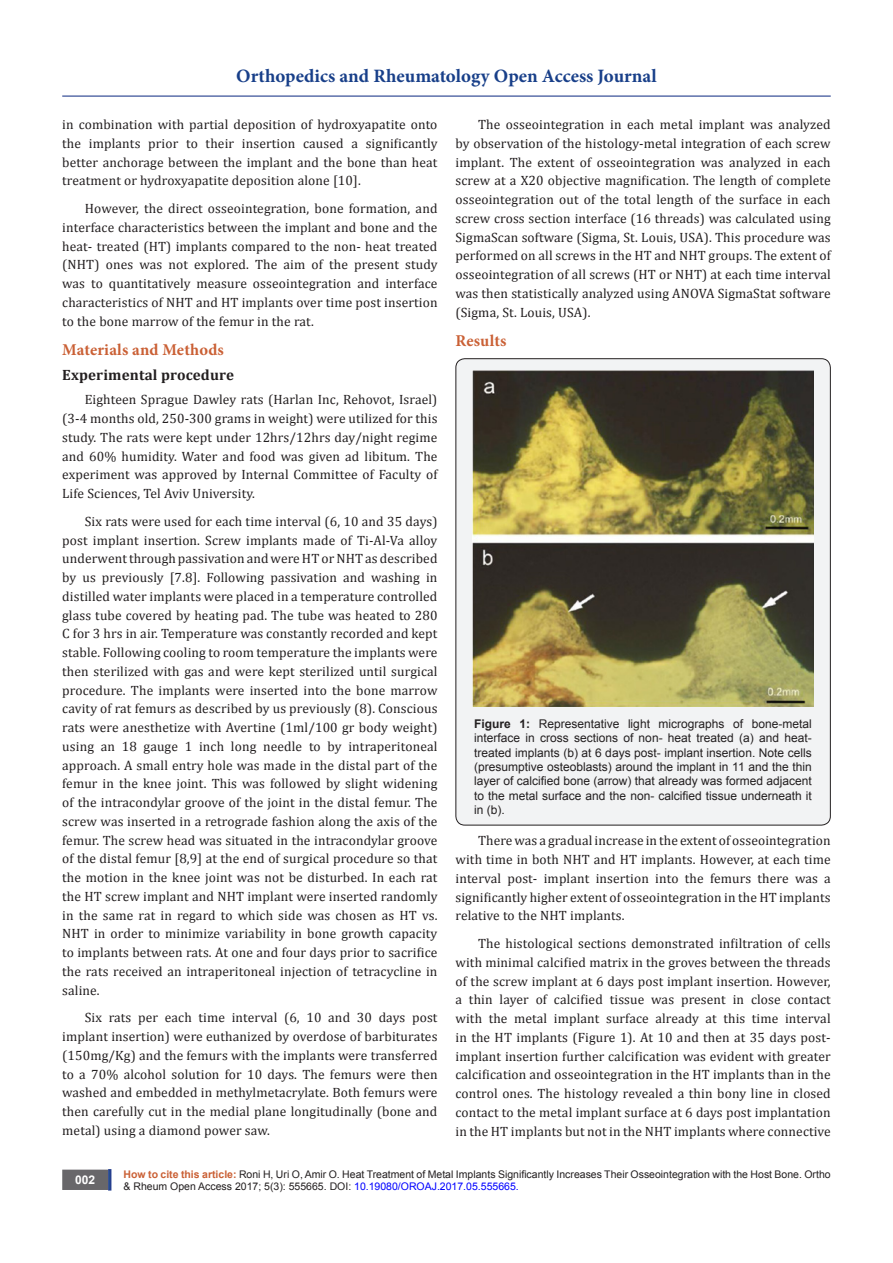
<style>
.page{position:relative;width:893px;height:1263px;background:#fff}
.page>*{position:absolute;margin:0;border:0;box-sizing:border-box;transform-origin:0 0}
.t1{font:700 18.9px "Minion Pro";color:#183f89}
.t2{font:700 16.5px "Minion Pro";letter-spacing:.01em;color:#ca6035}
.t3{font:700 15px "Cambria";letter-spacing:.01em;color:#231f20}
.t4{font:13.5px/18.8px "Cambria";letter-spacing:.01em;color:#231f20;text-align:justify}
.t5{font:12px/14.4px "Arial";color:#231f20;text-align:justify}
.t6{font:700 12px "Arial";color:#fff}
.t7{font:10.5px/12.6px "Arial";color:#231f20}
.s1{font-weight:700}
.s2{font-weight:700;color:#ca6035}
.s3{color:#00f}
</style>
<div class="page">
<div style="left:63px;top:1170px;width:44px;height:19px;background:#68676a"></div>
<div style="left:62px;top:1169px;width:46px;height:21px;border:2px solid #68676a"></div>
<div style="left:108px;top:1169px;width:3px;height:21px;background:#1c6d90;border:2px solid #253f8e"></div>
<hr style="left:62px;top:96px;width:769px;height:1px;background:#253f8e">
<div style="left:456px;top:359px;width:374px;height:466px;background:#f2f3f4;border-radius:9px"></div>
<img style="left:473px;top:370px;width:341px;height:336px">
<h1 class="t1" style="left:236px;top:63px;width:422px">Orthopedics and Rheumatology Open Access Journal</h1>
<p class="t4" style="left:62px;top:115px;width:377px">in combination with partial deposition of hydroxyapatite onto the implants prior to their insertion caused a significantly better anchorage between the implant and the bone than heat treatment or hydroxyapatite deposition alone [10].</p>
<p class="t4" style="left:62px;top:199px;width:377px;text-indent:22px">However, the direct osseointegration, bone formation, and interface characteristics between the implant and bone and the heat- treated (HT) implants compared to the non- heat treated (NHT) ones was not explored. The aim of the present study was to quantitatively measure osseointegration and interface characteristics of NHT and HT implants over time post insertion to the bone marrow of the femur in the rat.</p>
<p class="t2" style="left:62px;top:338px;width:163px">Materials and Methods</p>
<p class="t3" style="left:62px;top:364px;width:173px">Experimental procedure</p>
<p class="t4" style="left:62px;top:390px;width:377px;text-indent:22px">Eighteen Sprague Dawley rats (Harlan Inc, Rehovot, Israel) (3-4 months old, 250-300 grams in weight) were utilized for this study. The rats were kept under 12hrs/12hrs day/night regime and 60% humidity. Water and food was given ad libitum. The experiment was approved by Internal Committee of Faculty of Life Sciences, Tel Aviv University.</p>
<p class="t4" style="left:62px;top:512px;width:377px;text-indent:22px">Six rats were used for each time interval (6, 10 and 35 days) post implant insertion. Screw implants made of Ti-Al-Va alloy underwent through passivation and were HT or NHT as described by us previously [7.8]. Following passivation and washing in distilled water implants were placed in a temperature controlled glass tube covered by heating pad. The tube was heated to 280<br>C for 3 hrs in air. Temperature was constantly recorded and kept stable. Following cooling to room temperature the implants were then sterilized with gas and were kept sterilized until surgical procedure. The implants were inserted into the bone marrow cavity of rat femurs as described by us previously (8). Conscious rats were anesthetize with Avertine (1ml/100 gr body weight) using an 18 gauge 1 inch long needle to by intraperitoneal approach. A small entry hole was made in the distal part of the femur in the knee joint. This was followed by slight widening of the intracondylar groove of the joint in the distal femur. The screw was inserted in a retrograde fashion along the axis of the femur. The screw head was situated in the intracondylar groove of the distal femur [8,9] at the end of surgical procedure so that the motion in the knee joint was not be disturbed. In each rat the HT screw implant and NHT implant were inserted randomly in the same rat in regard to which side was chosen as HT vs.<br>NHT in order to minimize variability in bone growth capacity to implants between rats. At one and four days prior to sacrifice the rats received an intraperitoneal injection of tetracycline in saline.</p>
<p class="t4" style="left:62px;top:1008px;width:377px;text-indent:22px">Six rats per each time interval (6, 10 and 30 days post implant insertion) were euthanized by overdose of barbiturates (150mg/Kg) and the femurs with the implants were transferred to a 70% alcohol solution for 10 days. The femurs were then washed and embedded in methylmetacrylate. Both femurs were then carefully cut in the medial plane longitudinally (bone and metal) using a diamond power saw.</p>
<p class="t4" style="left:455px;top:115px;width:377px;text-indent:22px">The osseointegration in each metal implant was analyzed by observation of the histology-metal integration of each screw implant. The extent of osseointegration was analyzed in each screw at a X20 objective magnification. The length of complete osseointegration out of the total length of the surface in each screw cross section interface (16 threads) was calculated using SigmaScan software (Sigma, St. Louis, USA). This procedure was performed on all screws in the HT and NHT groups. The extent of osseointegration of all screws (HT or NHT) at each time interval was then statistically analyzed using ANOVA SigmaStat software (Sigma, St. Louis, USA).</p>
<p class="t2" style="left:455px;top:329px;width:52px">Results</p>
<p class="t5" style="left:474px;top:716px;width:339px"><span class="s1">Figure 1:</span> Representative light micrographs of bone-metal interface in cross sections of non- heat treated (a) and heat&shy;treated implants (b) at 6 days post- implant insertion. Note cells (presumptive osteoblasts) around the implant in 11 and the thin layer of calcified bone (arrow) that already was formed adjacent to the metal surface and the non- calcified tissue underneath it in (b).</p>
<p class="t4" style="left:455px;top:831px;width:377px;text-indent:22px">There was a gradual increase in the extent of osseointegration with time in both NHT and HT implants. However, at each time interval post- implant insertion into the femurs there was a significantly higher extent of osseointegration in the HT implants relative to the NHT implants.</p>
<p class="t4" style="left:455px;top:934px;width:377px;text-indent:22px">The histological sections demonstrated infiltration of cells with minimal calcified matrix in the groves between the threads of the screw implant at 6 days post implant insertion. However, a thin layer of calcified tissue was present in close contact with the metal implant surface already at this time interval in the HT implants (Figure 1). At 10 and then at 35 days post&shy;implant insertion further calcification was evident with greater calcification and osseointegration in the HT implants than in the control ones. The histology revealed a thin bony line in closed contact to the metal implant surface at 6 days post implantation in the HT implants but not in the NHT implants where connective</p>
<p class="t6" style="left:75px;top:1172px;width:22px">002</p>
<p class="t7" style="left:124px;top:1168px;width:709px"><span class="s2">How to cite this article:</span> Roni H, Uri O, Amir O. Heat Treatment of Metal Implants Significantly Increases Their Osseointegration with the Host Bone. Ortho &amp; Rheum Open Access 2017; 5(3): 555665. DOI: <span class="s3">10.19080/OROAJ.2017.05.555665.</span></p>
</div>
